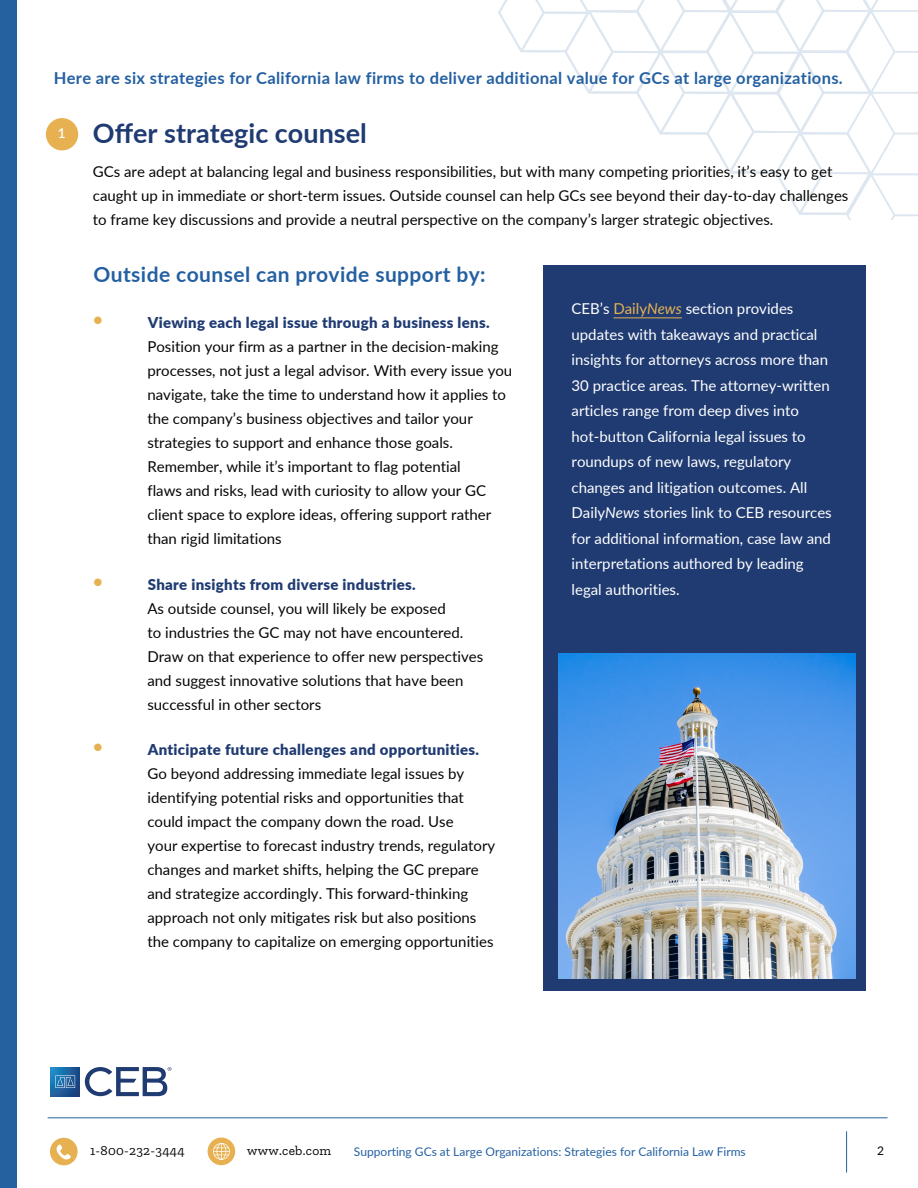
<style>
.page{position:relative;width:918px;height:1188px;background:#fff}
.page>*{position:absolute;margin:0;border:0;box-sizing:border-box;transform-origin:0 0}
.t1{font:700 27px "Lato";color:#1f3b72}
.t2{font:700 21px "Lato";letter-spacing:.02em;color:#2460a1}
.t3{font:700 16.5px "Lato";letter-spacing:.02em;color:#2460a1}
.t4{font:15px/24px "Lato";color:#050504}
.t5{font:15px/25.5px "Lato";color:#fff}
.t6{font:900 15px "Lato";letter-spacing:.02em;color:#1f3b72}
.t7{font:700 15px "Lato";color:#e7b151}
.t8{font:13.5px "Zilla Slab";letter-spacing:.02em;color:#050504}
.t9{font:600 13.5px "Lato";color:#fff}
.t10{font:12px "Lato";color:#2460a1}
.t11{font:12px "Lato";color:#050504}
.s1{color:#e7b151}
.s2{font-style:italic;color:#e7b151}
.s3{font-style:italic}
</style>
<div class="page">
<div style="left:46px;top:118px;width:32px;height:32px;background:#e7b151;border-radius:50%"></div>
<svg style="left:500px;top:0;width:418px;height:220px"></svg>
<hr style="left:48px;top:1117px;width:840px;height:1px;background:#2460a1">
<svg style="left:51px;top:1067px;width:29px;height:29px"></svg>
<svg style="left:55px;top:1075px;width:20px;height:13px"></svg>
<svg style="left:85px;top:1067px;width:86px;height:29px"></svg>
<div style="left:0;top:0;width:16px;height:1188px;background:#25609f"></div>
<hr style="left:846px;top:1131px;width:1px;height:42px;background:#2460a1">
<div style="left:50px;top:1138px;width:28px;height:27px;background:#e7b151;border-radius:50%"></div>
<svg style="left:57px;top:1144px;width:14px;height:16px"></svg>
<div style="left:208px;top:1138px;width:27px;height:27px;background:#e7b151;border-radius:50%"></div>
<svg style="left:213px;top:1143px;width:17px;height:17px"></svg>
<div style="left:543px;top:265px;width:323px;height:726px;background:#1f3b72"></div>
<hr style="left:613px;top:318px;width:34px;height:1px;background:#e7b151">
<hr style="left:647px;top:318px;width:35px;height:1px;background:#e7b151">
<img style="left:558px;top:653px;width:298px;height:326px">
<p class="t3" style="left:54px;top:66px;width:791px">Here are six strategies for California law firms to deliver additional value for GCs at large organizations.</p>
<h1 class="t1" style="left:93px;top:113px;width:276px">Offer strategic counsel</h1>
<p class="t4" style="left:93px;top:159px;width:757px">GCs are adept at balancing legal and business responsibilities, but with many competing priorities, it’s easy to get caught up in immediate or short-term issues. Outside counsel can help GCs see beyond their day-to-day challenges to frame key discussions and provide a neutral perspective on the company’s larger strategic objectives.</p>
<p class="t9" style="left:58px;top:123px;width:9px">1</p>
<h2 class="t2" style="left:93px;top:259px;width:394px">Outside counsel can provide support by:</h2>
<p class="t7" style="left:93px;top:308px;width:11px">●</p>
<p class="t6" style="left:148px;top:311px;width:343px">Viewing each legal issue through a business lens.</p>
<p class="t4" style="left:147px;top:334px;width:366px">Position your firm as a partner in the decision-making processes, not just a legal advisor. With every issue you navigate, take the time to understand how it applies to the company’s business objectives and tailor your strategies to support and enhance those goals.<br>Remember, while it’s important to flag potential<br>flaws and risks, lead with curiosity to allow your GC client space to explore ideas, offering support rather than rigid limitations</p>
<p class="t7" style="left:93px;top:570px;width:11px">●</p>
<p class="t6" style="left:148px;top:573px;width:270px">Share insights from diverse industries.</p>
<p class="t4" style="left:147px;top:595px;width:337px">As outside counsel, you will likely be exposed<br>to industries the GC may not have encountered.<br>Draw on that experience to offer new perspectives and suggest innovative solutions that have been successful in other sectors</p>
<p class="t7" style="left:93px;top:736px;width:11px">●</p>
<p class="t6" style="left:148px;top:738px;width:333px">Anticipate future challenges and opportunities.</p>
<p class="t4" style="left:147px;top:761px;width:349px">Go beyond addressing immediate legal issues by identifying potential risks and opportunities that could impact the company down the road. Use<br>your expertise to forecast industry trends, regulatory changes and market shifts, helping the GC prepare and strategize accordingly. This forward-thinking approach not only mitigates risk but also positions the company to capitalize on emerging opportunities</p>
<p class="t5" style="left:572px;top:296px;width:262px">CEB’s <span class="s1">Daily</span><span class="s2">News</span> section provides updates with takeaways and practical insights for attorneys across more than 30 practice areas. The attorney-written articles range from deep dives into hot-button California legal issues to roundups of new laws, regulatory changes and litigation outcomes. All Daily<span class="s3">News</span> stories link to CEB resources for additional information, case law and interpretations authored by leading legal authorities.</p>
<p class="t8" style="left:90px;top:1143px;width:96px">1-800-232-3444</p>
<p class="t8" style="left:247px;top:1143px;width:86px">www.ceb.com</p>
<p class="t10" style="left:354px;top:1143px;width:393px">Supporting GCs at Large Organizations: Strategies for California Law Firms</p>
<p class="t11" style="left:877px;top:1143px;width:8px">2</p>
</div>
